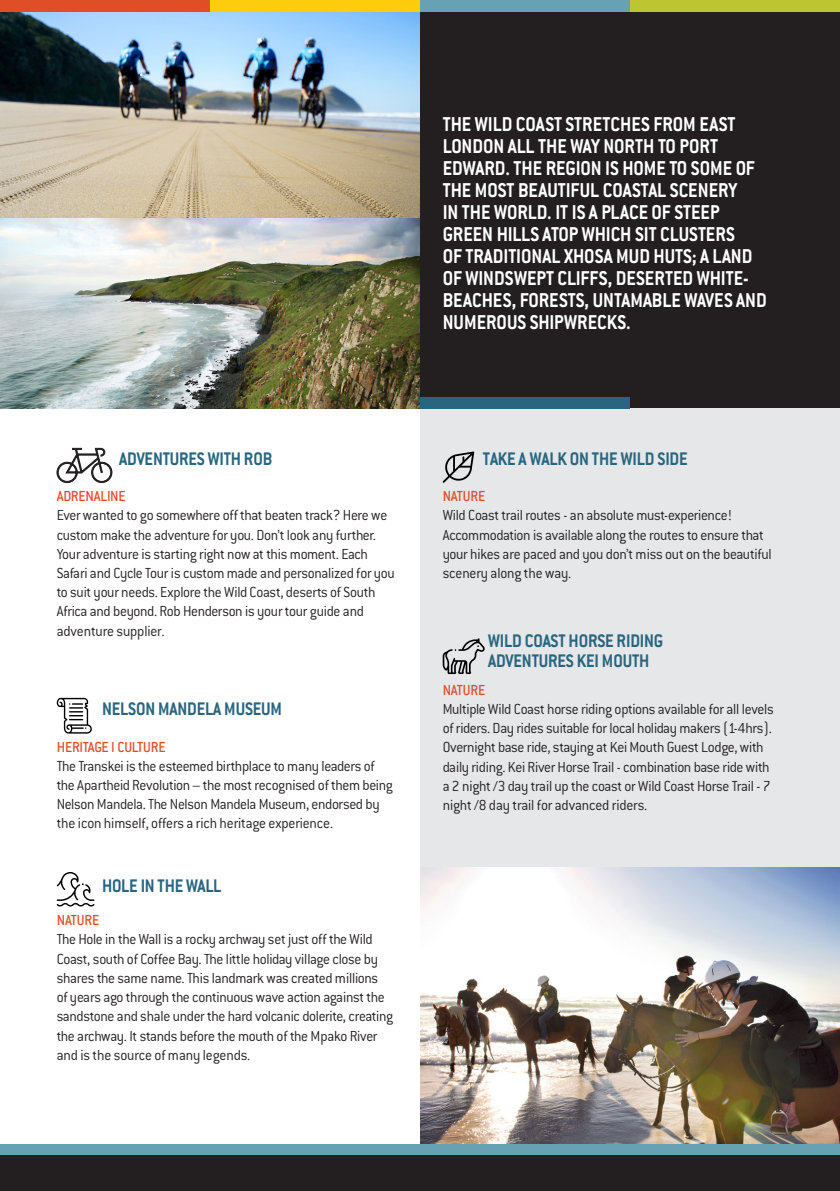
<style>
.page{position:relative;width:840px;height:1191px;background:#fff}
.page>*{position:absolute;margin:0;border:0;box-sizing:border-box;transform-origin:0 0}
.t1{font:700 22px/22px "Conduit ITC";color:#fff;scale:.9 1}
.t2{font:700 20px/20px "Conduit ITC";letter-spacing:-.01em;color:#286680;scale:.9 1}
.t3{font:300 16px/19.2px "Conduit ITC";letter-spacing:-.02em;color:#231f20;scale:.95 1}
.s1{font-weight:500;color:#e04e27}
</style>
<div class="page">
<div style="left:0;top:0;width:839px;height:408px;background:#231f20"></div>
<img style="left:0;top:11px;width:420px;height:397px">
<div style="left:420px;top:408px;width:419px;height:736px;background:#e6e7e9"></div>
<img style="left:420px;top:867px;width:419px;height:277px">
<div style="left:0;top:1144px;width:839px;height:12px;background:#66a1b4"></div>
<div style="left:0;top:1156px;width:839px;height:35px;background:#231f20"></div>
<div style="left:0;top:0;width:210px;height:11px;background:#e04e27"></div>
<div style="left:210px;top:0;width:210px;height:11px;background:#fdcc0c"></div>
<div style="left:420px;top:0;width:209px;height:11px;background:#66a1b4"></div>
<div style="left:420px;top:397px;width:209px;height:11px;background:#286680"></div>
<div style="left:629px;top:0;width:210px;height:11px;background:#bdc531"></div>
<svg style="left:442px;top:451px;width:32px;height:32px"></svg>
<svg style="left:57px;top:698px;width:35px;height:35px"></svg>
<svg style="left:57px;top:872px;width:37px;height:35px"></svg>
<svg style="left:442px;top:638px;width:42px;height:36px"></svg>
<svg style="left:56px;top:448px;width:56px;height:35px"></svg>
<p class="t1" style="left:442px;top:113px;width:361px">THE WILD COAST STRETCHES FROM EAST LONDON ALL THE WAY NORTH TO PORT EDWARD. THE REGION IS HOME TO SOME OF THE MOST BEAUTIFUL COASTAL SCENERY<br>IN THE WORLD. IT IS A PLACE OF STEEP GREEN HILLS ATOP WHICH SIT CLUSTERS<br>OF TRADITIONAL XHOSA MUD HUTS; A LAND OF WINDSWEPT CLIFFS, DESERTED WHITE-BEACHES, FORESTS, UNTAMABLE WAVES AND NUMEROUS SHIPWRECKS.</p>
<p class="t2" style="left:119px;top:448px;width:172px">ADVENTURES WITH ROB</p>
<p class="t3" style="left:57px;top:486px;width:357px"><span class="s1">ADRENALINE<br></span>Ever wanted to go somewhere off that beaten track? Here we custom make the adventure for you. Don’t look any further.<br>Your adventure is starting right now at this moment. Each Safari and Cycle Tour is custom made and personalized for you to suit your needs. Explore the Wild Coast, deserts of South Africa and beyond. Rob Henderson is your tour guide and adventure supplier.</p>
<p class="t2" style="left:102px;top:699px;width:201px">NELSON MANDELA MUSEUM</p>
<p class="t3" style="left:57px;top:737px;width:355px"><span class="s1">HERITAGE I CULTURE<br></span>The Transkei is the esteemed birthplace to many leaders of the Apartheid Revolution – the most recognised of them being Nelson Mandela. The Nelson Mandela Museum, endorsed by the icon himself, offers a rich heritage experience.</p>
<p class="t2" style="left:102px;top:875px;width:134px">HOLE IN THE WALL</p>
<p class="t3" style="left:57px;top:910px;width:355px"><span class="s1">NATURE<br></span>The Hole in the Wall is a rocky archway set just off the Wild Coast, south of Coffee Bay. The little holiday village close by shares the same name. This landmark was created millions<br>of years ago through the continuous wave action against the sandstone and shale under the hard volcanic dolerite, creating the archway. It stands before the mouth of the Mpako River and is the source of many legends.</p>
<p class="t2" style="left:482px;top:448px;width:229px">TAKE A WALK ON THE WILD SIDE</p>
<p class="t3" style="left:442px;top:486px;width:348px"><span class="s1">NATURE<br></span>Wild Coast trail routes - an absolute must-experience!<br>Accommodation is available along the routes to ensure that your hikes are paced and you don’t miss out on the beautiful scenery along the way.</p>
<p class="t2" style="left:488px;top:630px;width:196px">WILD COAST HORSE RIDING<br>ADVENTURES KEI MOUTH</p>
<p class="t3" style="left:442px;top:680px;width:350px"><span class="s1">NATURE<br></span>Multiple Wild Coast horse riding options available for all levels of riders. Day rides suitable for local holiday makers (1-4hrs).<br>Overnight base ride, staying at Kei Mouth Guest Lodge, with daily riding. Kei River Horse Trail - combination base ride with a 2 night /3 day trail up the coast or Wild Coast Horse Trail - 7 night /8 day trail for advanced riders.</p>
</div>
